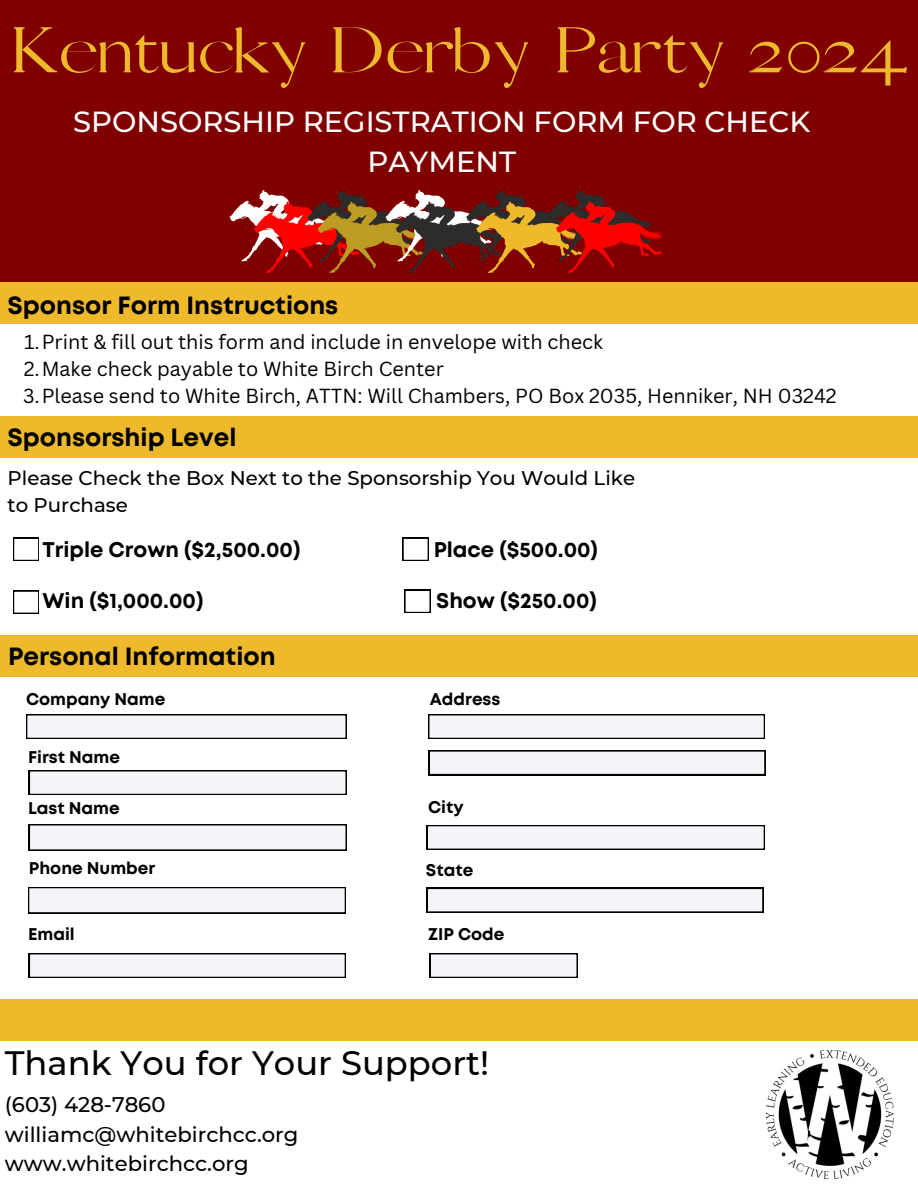
<style>
.page{position:relative;width:918px;height:1188px;background:#fff}
.page>*{position:absolute;margin:0;border:0;box-sizing:border-box;transform-origin:0 0}
.t1{font:61.5px "Pierson";color:#eeba2b}
.t2{font:500 33.75px "Montserrat";color:#000}
.t3{font:500 28.95px/40.5px "Montserrat";color:#fff;text-align:center}
.t4{font:700 24.9px "Mont";color:#000}
.t5{font:700 21.3px "Mont";color:#000}
.t6{font:500 21.15px "Montserrat";color:#000}
.t7{font:19.8px "Canva Sans";color:#000}
.t8{font:500 19.8px/27.5px "Montserrat";color:#000}
.t9{font:700 16.95px "Mont";color:#000}
</style>
<div class="page">
<div style="left:0;top:416px;width:918px;height:42px;background:#eeba2b"></div>
<svg style="left:13px;top:538px;width:26px;height:23px"></svg>
<svg style="left:13px;top:591px;width:26px;height:23px"></svg>
<svg style="left:403px;top:538px;width:25px;height:23px"></svg>
<svg style="left:404px;top:590px;width:26px;height:23px"></svg>
<div style="left:0;top:636px;width:918px;height:41px;background:#eeba2b"></div>
<svg style="left:26px;top:714px;width:321px;height:25px"></svg>
<svg style="left:29px;top:770px;width:317px;height:25px"></svg>
<svg style="left:428px;top:714px;width:337px;height:25px"></svg>
<div style="left:427px;top:888px;width:336px;height:25px;background:#000"></div>
<svg style="left:428px;top:889px;width:335px;height:23px;background:#eaecf0"></svg>
<svg style="left:427px;top:825px;width:338px;height:25px"></svg>
<svg style="left:430px;top:953px;width:147px;height:25px"></svg>
<svg style="left:29px;top:953px;width:317px;height:25px"></svg>
<div style="left:29px;top:824px;width:318px;height:27px;background:#000"></div>
<svg style="left:30px;top:825px;width:316px;height:25px;background:#e8e9ed"></svg>
<svg style="left:28px;top:887px;width:317px;height:26px"></svg>
<svg style="left:429px;top:750px;width:336px;height:25px"></svg>
<div style="left:0;top:1000px;width:918px;height:41px;background:#eeba2b"></div>
<div style="left:0;top:0;width:918px;height:289px;background:#800000"></div>
<svg style="left:230px;top:190px;width:433px;height:83px"></svg>
<img style="left:766px;top:1051px;width:128px;height:128px">
<div style="left:0;top:282px;width:918px;height:41px;background:#eeba2b"></div>
<p class="t1" style="left:10px;top:14px;width:899px">Kentucky Derby Party 2024</p>
<p class="t3" style="left:73px;top:101px;width:738px">SPONSORSHIP REGISTRATION FORM FOR CHECK<br>PAYMENT</p>
<p class="t4" style="left:8px;top:296px;width:332px">Sponsor Form Instructions</p>
<p class="t7" style="left:24px;top:327px;width:581px">1.Print &amp; fill out this form and include in envelope with check</p>
<p class="t7" style="left:24px;top:354px;width:422px">2.Make check payable to White Birch Center</p>
<p class="t7" style="left:23px;top:381px;width:815px">3.Please send to White Birch, ATTN: Will Chambers, PO Box 2035, Henniker, NH 03242</p>
<p class="t4" style="left:8px;top:428px;width:230px">Sponsorship Level</p>
<p class="t8" style="left:8px;top:464px;width:629px">Please Check the Box Next to the Sponsorship You Would Like to Purchase</p>
<p class="t5" style="left:42px;top:542px;width:259px">Triple Crown ($2,500.00)</p>
<p class="t5" style="left:42px;top:592px;width:162px">Win ($1,000.00)</p>
<p class="t4" style="left:8px;top:647px;width:269px">Personal Information</p>
<p class="t9" style="left:26px;top:692px;width:141px">Company Name</p>
<p class="t9" style="left:28px;top:750px;width:93px">First Name</p>
<p class="t5" style="left:434px;top:542px;width:166px">Place ($500.00)</p>
<p class="t5" style="left:436px;top:592px;width:162px">Show ($250.00)</p>
<p class="t9" style="left:430px;top:692px;width:72px">Address</p>
<p class="t9" style="left:28px;top:802px;width:93px">Last Name</p>
<p class="t9" style="left:428px;top:801px;width:37px">City</p>
<p class="t9" style="left:29px;top:862px;width:128px">Phone Number</p>
<p class="t9" style="left:28px;top:928px;width:48px">Email</p>
<p class="t9" style="left:426px;top:864px;width:49px">State</p>
<p class="t9" style="left:428px;top:928px;width:78px">ZIP Code</p>
<p class="t2" style="left:5px;top:1043px;width:486px">Thank You for Your Support!</p>
<p class="t6" style="left:5px;top:1092px;width:162px">(603) 428-7860</p>
<p class="t6" style="left:5px;top:1121px;width:295px">williamc@whitebirchcc.org</p>
<p class="t6" style="left:5px;top:1150px;width:245px">www.whitebirchcc.org</p>
</div>
